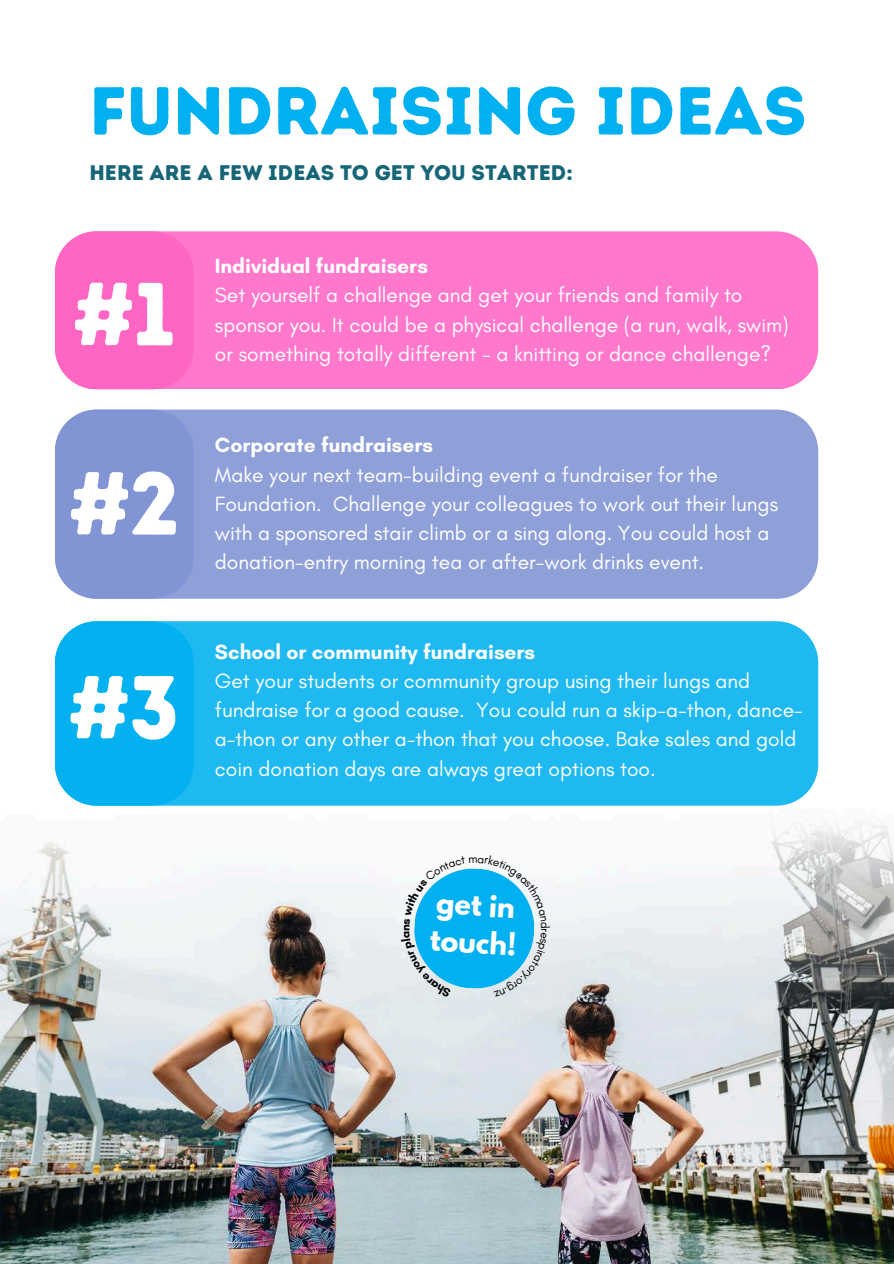
<style>
.page{position:relative;width:894px;height:1264px;background:#fff}
.page>*{position:absolute;margin:0;border:0;box-sizing:border-box;transform-origin:0 0}
.t1{font:89.1px "Intro Rust Base";color:#fff}
.t2{font:67.65px "Intro Rust Base";color:#00b0f0}
.t3{font:700 27px/37.2px "League Spartan";color:#fff}
.t4{font:21.15px "Intro Rust Base";color:#166678}
.t5{font:21px/29.2px "Glacial Indifference";color:#fff}
.s1{font-weight:700}
</style>
<div class="page">
<img style="left:0;top:717px;width:893px;height:546px">
<div style="left:194px;top:231px;width:624px;height:158px;background:#ff78cb"></div>
<div style="left:194px;top:409px;width:624px;height:189px;background:#8fa0d9"></div>
<svg style="left:55px;top:231px;width:139px;height:158px;background:#ff6bc6"></svg>
<div style="left:55px;top:409px;width:139px;height:189px;background:#8194d4"></div>
<div style="left:194px;top:621px;width:624px;height:184px;background:#1fb9f1"></div>
<div style="left:55px;top:621px;width:139px;height:184px;background:#03b1f0"></div>
<svg style="left:401px;top:855px;width:149px;height:142px"></svg>
<h2 class="t2" style="left:89px;top:70px;width:718px">FUNDRAISING IDEAS</h2>
<h1 class="t4" style="left:89px;top:160px;width:485px">HERE ARE A FEW IDEAS TO GET YOU STARTED:</h1>
<h4 class="t1" style="left:72px;top:260px;width:105px">#1</h4>
<h1 class="t1" style="left:68px;top:450px;width:113px">#2</h1>
<h4 class="t1" style="left:68px;top:653px;width:113px">#3</h4>
<h4 class="t5" style="left:215px;top:251px;width:575px"><span class="s1">Individual fundraisers<br></span>Set yourself a challenge and get your friends and family to sponsor you. It could be a physical challenge (a run, walk, swim) or something totally different - a knitting or dance challenge?</h4>
<h1 class="t5" style="left:215px;top:430px;width:564px"><span class="s1">Corporate fundraisers<br></span>Make your next team-building event a fundraiser for the Foundation. Challenge your colleagues to work out their lungs with a sponsored stair climb or a sing along. You could host a donation-entry morning tea or after-work drinks event.</h1>
<p class="t5" style="left:215px;top:636px;width:589px"><span class="s1">School or community fundraisers<br></span>Get your students or community group using their lungs and fundraise for a good cause. You could run a skip-a-thon, dance&shy;a-thon or any other a-thon that you choose. Bake sales and gold coin donation days are always great options too.</p>
<p class="t3" style="left:433px;top:886px;width:88px;rotate:4deg">get in touch!</p>
</div>
